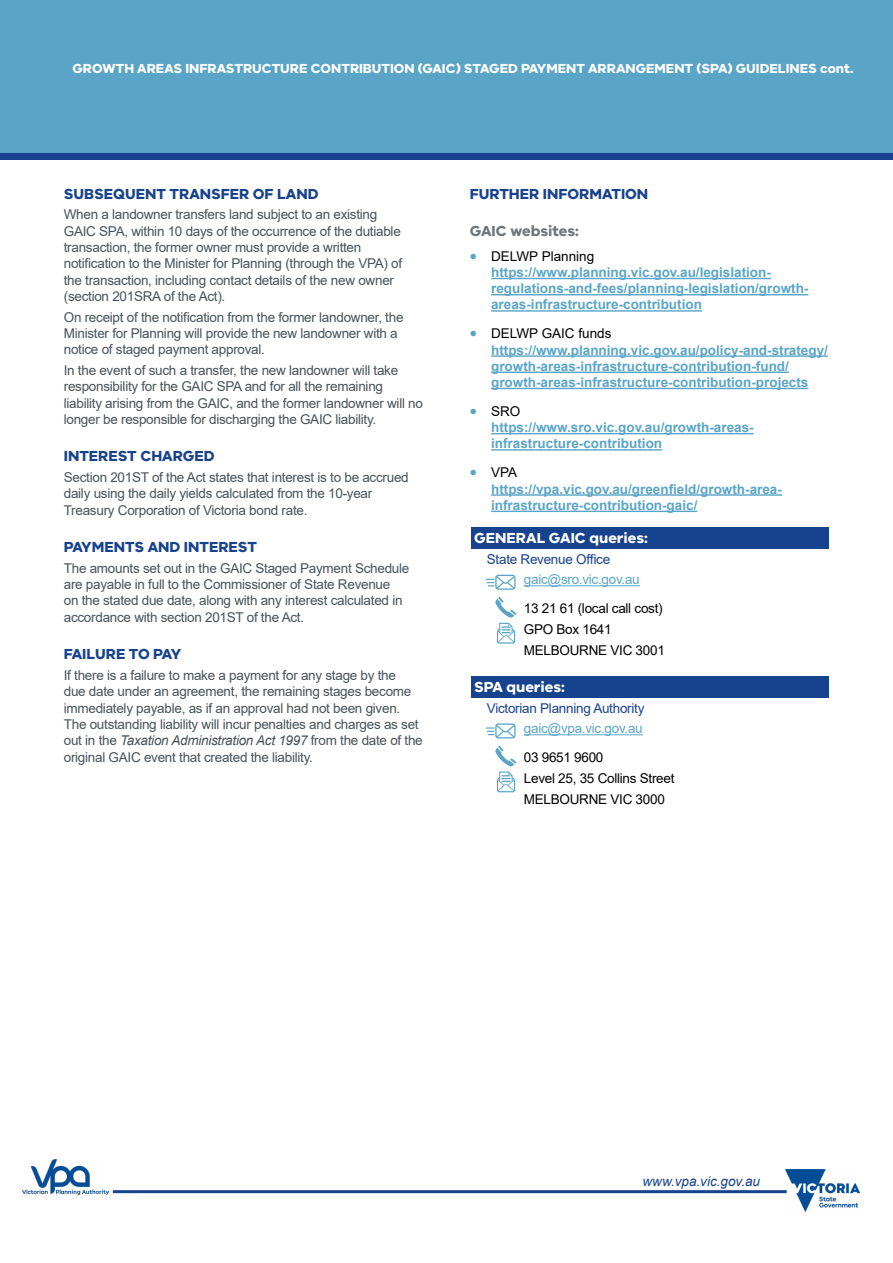
<style>
.page{position:relative;width:893px;height:1263px;background:#fff}
.page>*{position:absolute;margin:0;border:0;box-sizing:border-box;transform-origin:0 0}
.t1{font:700 15px "VIC";color:#17428d}
.t2{font:700 15px "VIC";color:#fff}
.t3{font:700 15px "VIC";color:#70777a}
.t4{font:13.5px/16.4px "Arial";letter-spacing:-.02em;color:#475258}
.t5{font:700 13.5px/16.2px "Arial";color:#5aa5c7}
.t6{font:13.5px "Arial";letter-spacing:-.02em;color:#000}
.t7{font:700 13.5px "VIC";color:#fff}
.t8{font:13.5px "Arial";letter-spacing:-.02em;color:#17428d}
.t9{font:13.5px "Arial";letter-spacing:-.02em;color:#5aa5c7}
.t10{font:italic 13.5px "Arial";color:#17428d}
.s1{font-style:italic}
.s2{font-family:"Myriad Pro";font-size:21px}
.s3{font-weight:400;color:#000}
</style>
<div class="page">
<div style="left:471px;top:676px;width:357px;height:21px;background:#17428d"></div>
<div style="left:471px;top:527px;width:357px;height:22px;background:#17428d"></div>
<img style="left:23px;top:1159px;width:86px;height:35px">
<hr style="left:113px;top:1190px;width:674px;height:3px;background:#17428d">
<img style="left:786px;top:1169px;width:74px;height:43px">
<hr style="left:491px;top:278px;width:280px;height:1px;background:#5aa5c7">
<hr style="left:491px;top:294px;width:317px;height:1px;background:#5aa5c7">
<hr style="left:491px;top:310px;width:211px;height:2px;background:#5aa5c7">
<hr style="left:491px;top:355px;width:337px;height:2px;background:#5aa5c7">
<hr style="left:491px;top:372px;width:298px;height:1px;background:#5aa5c7">
<hr style="left:491px;top:388px;width:317px;height:1px;background:#5aa5c7">
<hr style="left:491px;top:433px;width:263px;height:1px;background:#5aa5c7">
<hr style="left:491px;top:449px;width:171px;height:2px;background:#5aa5c7">
<hr style="left:491px;top:494px;width:291px;height:2px;background:#5aa5c7">
<hr style="left:491px;top:511px;width:206px;height:1px;background:#5aa5c7">
<hr style="left:524px;top:585px;width:116px;height:1px;background:#5aa5c7">
<hr style="left:524px;top:734px;width:119px;height:1px;background:#5aa5c7">
<div style="left:0;top:0;width:893px;height:159px;background:#5aa5c7"></div>
<div style="left:0;top:153px;width:893px;height:6px;background:#17428d"></div>
<svg style="left:486px;top:575px;width:30px;height:15px"></svg>
<svg style="left:486px;top:723px;width:30px;height:15px"></svg>
<svg style="left:495px;top:597px;width:21px;height:47px"></svg>
<svg style="left:495px;top:745px;width:21px;height:47px"></svg>
<p class="t7" style="left:72px;top:60px;width:782px">GROWTH AREAS INFRASTRUCTURE CONTRIBUTION (GAIC) STAGED PAYMENT ARRANGEMENT (SPA) GUIDELINES cont.</p>
<p class="t1" style="left:64px;top:184px;width:256px">SUBSEQUENT TRANSFER OF LAND</p>
<p class="t4" style="left:64px;top:206px;width:340px">When a landowner transfers land subject to an existing GAIC SPA, within 10 days of the occurrence of the dutiable transaction, the former owner must provide a written notification to the Minister for Planning (through the VPA) of the transaction, including contact details of the new owner (section 201SRA of the Act).</p>
<p class="t4" style="left:64px;top:308px;width:341px">On receipt of the notification from the former landowner, the<br>Minister for Planning will provide the new landowner with a notice of staged payment approval.</p>
<p class="t4" style="left:64px;top:362px;width:361px">In the event of such a transfer, the new landowner will take responsibility for the GAIC SPA and for all the remaining liability arising from the GAIC, and the former landowner will no longer be responsible for discharging the GAIC liability.</p>
<p class="t1" style="left:64px;top:447px;width:152px">INTEREST CHARGED</p>
<p class="t4" style="left:64px;top:469px;width:346px">Section 201ST of the Act states that interest is to be accrued daily using the daily yields calculated from the 10-year<br>Treasury Corporation of Victoria bond rate.</p>
<p class="t1" style="left:64px;top:538px;width:195px">PAYMENTS AND INTEREST</p>
<p class="t4" style="left:64px;top:560px;width:347px">The amounts set out in the GAIC Staged Payment Schedule are payable in full to the Commissioner of State Revenue<br>on the stated due date, along with any interest calculated in accordance with section 201ST of the Act.</p>
<p class="t1" style="left:64px;top:645px;width:119px">FAILURE TO PAY</p>
<p class="t4" style="left:64px;top:667px;width:360px">If there is a failure to make a payment for any stage by the<br>due date under an agreement, the remaining stages become immediately payable, as if an approval had not been given.<br>The outstanding liability will incur penalties and charges as set out in the <span class="s1">Taxation Administration Act 1997</span> from the date of the original GAIC event that created the liability.</p>
<p class="t1" style="left:470px;top:184px;width:180px">FURTHER INFORMATION</p>
<p class="t3" style="left:470px;top:222px;width:111px">GAIC websites:</p>
<p class="t5" style="left:491px;top:248px;width:319px;text-indent:-21px"><span class="s2">•</span> <span class="s3">DELWP Planning </span>https://www.planning.vic.gov.au/legislation&shy;regulations-and-fees/planning-legislation/growth&shy;areas-infrastructure-contribution</p>
<p class="t5" style="left:491px;top:326px;width:338px;text-indent:-21px"><span class="s2">•</span> <span class="s3">DELWP GAIC funds </span>https://www.planning.vic.gov.au/policy-and-strategy/ growth-areas-infrastructure-contribution-fund/ growth-areas-infrastructure-contribution-projects</p>
<p class="t5" style="left:491px;top:403px;width:264px;text-indent:-21px"><span class="s2">•</span> <span class="s3">SRO </span>https://www.sro.vic.gov.au/growth-areas&shy;infrastructure-contribution</p>
<p class="t5" style="left:491px;top:465px;width:292px;text-indent:-21px"><span class="s2">•</span> <span class="s3">VPA </span>https://vpa.vic.gov.au/greenfield/growth-area&shy;infrastructure-contribution-gaic/</p>
<p class="t2" style="left:474px;top:529px;width:175px">GENERAL GAIC queries:</p>
<p class="t8" style="left:487px;top:550px;width:125px">State Revenue Office</p>
<p class="t9" style="left:524px;top:570px;width:117px">gaic@sro.vic.gov.au</p>
<p class="t6" style="left:524px;top:599px;width:140px">13 21 61 (local call cost)</p>
<p class="t6" style="left:524px;top:620px;width:89px">GPO Box 1641</p>
<p class="t6" style="left:524px;top:641px;width:142px">MELBOURNE VIC 3001</p>
<p class="t2" style="left:474px;top:678px;width:92px">SPA queries:</p>
<p class="t8" style="left:487px;top:699px;width:159px">Victorian Planning Authority</p>
<p class="t9" style="left:524px;top:719px;width:120px">gaic@vpa.vic.gov.au</p>
<p class="t6" style="left:524px;top:748px;width:81px">03 9651 9600</p>
<p class="t6" style="left:524px;top:769px;width:152px">Level 25, 35 Collins Street</p>
<p class="t6" style="left:524px;top:790px;width:142px">MELBOURNE VIC 3000</p>
<p class="t10" style="left:642px;top:1172px;width:119px">www.vpa.vic.gov.au</p>
</div>
